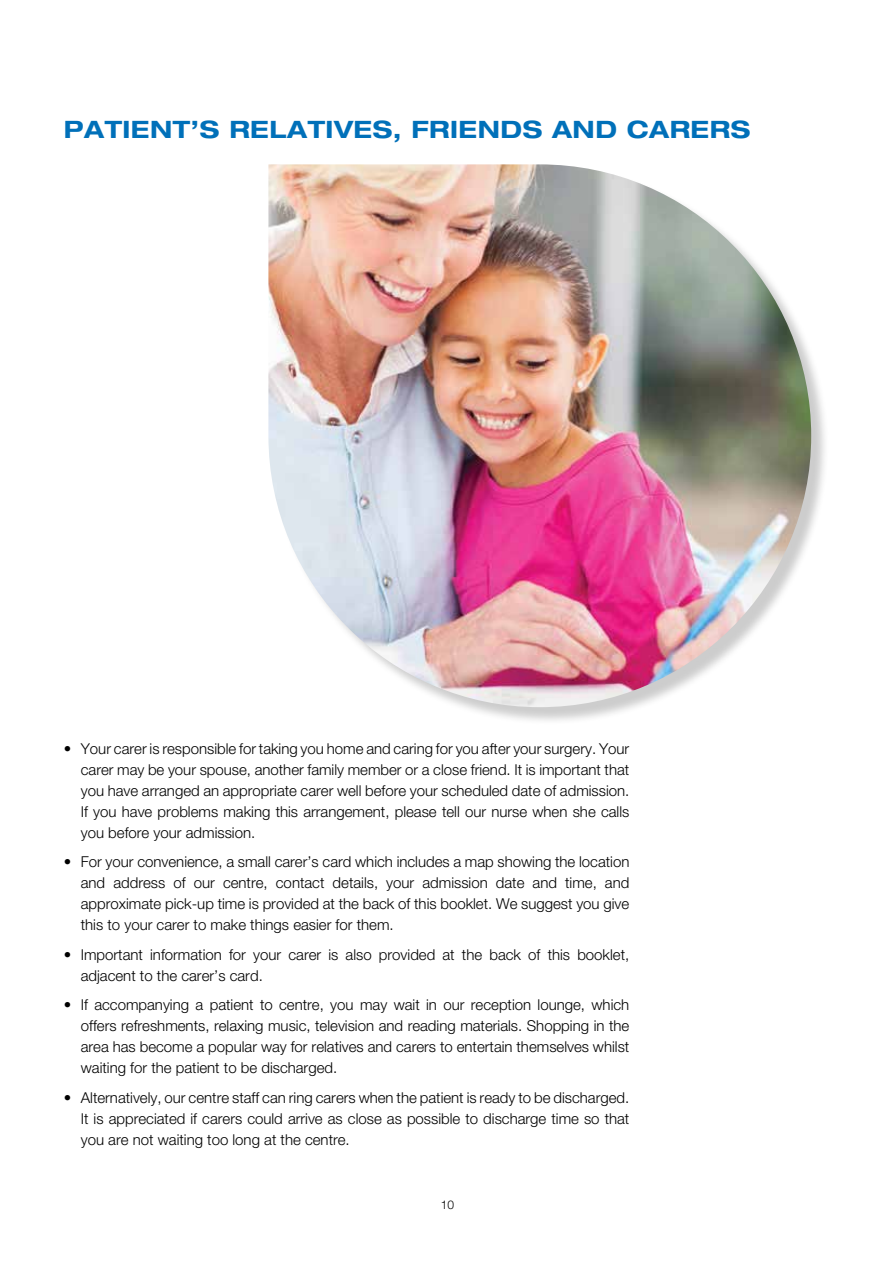
<style>
.page{position:relative;width:893px;height:1263px;background:#fff}
.page>*{position:absolute;margin:0;border:0;box-sizing:border-box;transform-origin:0 0}
.t1{font:700 expanded 24px "Helvetica Neue";letter-spacing:.02em;color:#0070b9}
.t2{font:300 15px/21px "Helvetica Neue";color:#000;text-align:justify}
.t3{font:300 12px "Helvetica Neue";color:#000}
</style>
<div class="page">
<hr style="left:892px;top:0;width:1px;height:1263px;background:#e3e8f5">
<div style="left:271px;top:167px;width:559px;height:559px;background:#000;opacity:.2"></div>
<img style="left:268px;top:164px;width:543px;height:543px">
<h1 class="t1" style="left:64px;top:114px;width:688px">PATIENT’S RELATIVES, FRIENDS AND CARERS</h1>
<p class="t2" style="left:81px;top:738px;width:550px;text-indent:-17px">• Your carer is responsible for taking you home and caring for you after your surgery. Your carer may be your spouse, another family member or a close friend. It is important that you have arranged an appropriate carer well before your scheduled date of admission.<br>If you have problems making this arrangement, please tell our nurse when she calls you before your admission.</p>
<p class="t2" style="left:81px;top:851px;width:550px;text-indent:-17px">• For your convenience, a small carer’s card which includes a map showing the location and address of our centre, contact details, your admission date and time, and approximate pick-up time is provided at the back of this booklet. We suggest you give this to your carer to make things easier for them.</p>
<p class="t2" style="left:81px;top:944px;width:550px;text-indent:-17px">• Important information for your carer is also provided at the back of this booklet, adjacent to the carer’s card.</p>
<p class="t2" style="left:81px;top:994px;width:550px;text-indent:-17px">• If accompanying a patient to centre, you may wait in our reception lounge, which offers refreshments, relaxing music, television and reading materials. Shopping in the area has become a popular way for relatives and carers to entertain themselves whilst waiting for the patient to be discharged.</p>
<p class="t2" style="left:81px;top:1087px;width:550px;text-indent:-17px">• Alternatively, our centre staff can ring carers when the patient is ready to be discharged.<br>It is appreciated if carers could arrive as close as possible to discharge time so that you are not waiting too long at the centre.</p>
<p class="t3" style="left:441px;top:1197px;width:15px">10</p>
</div>
